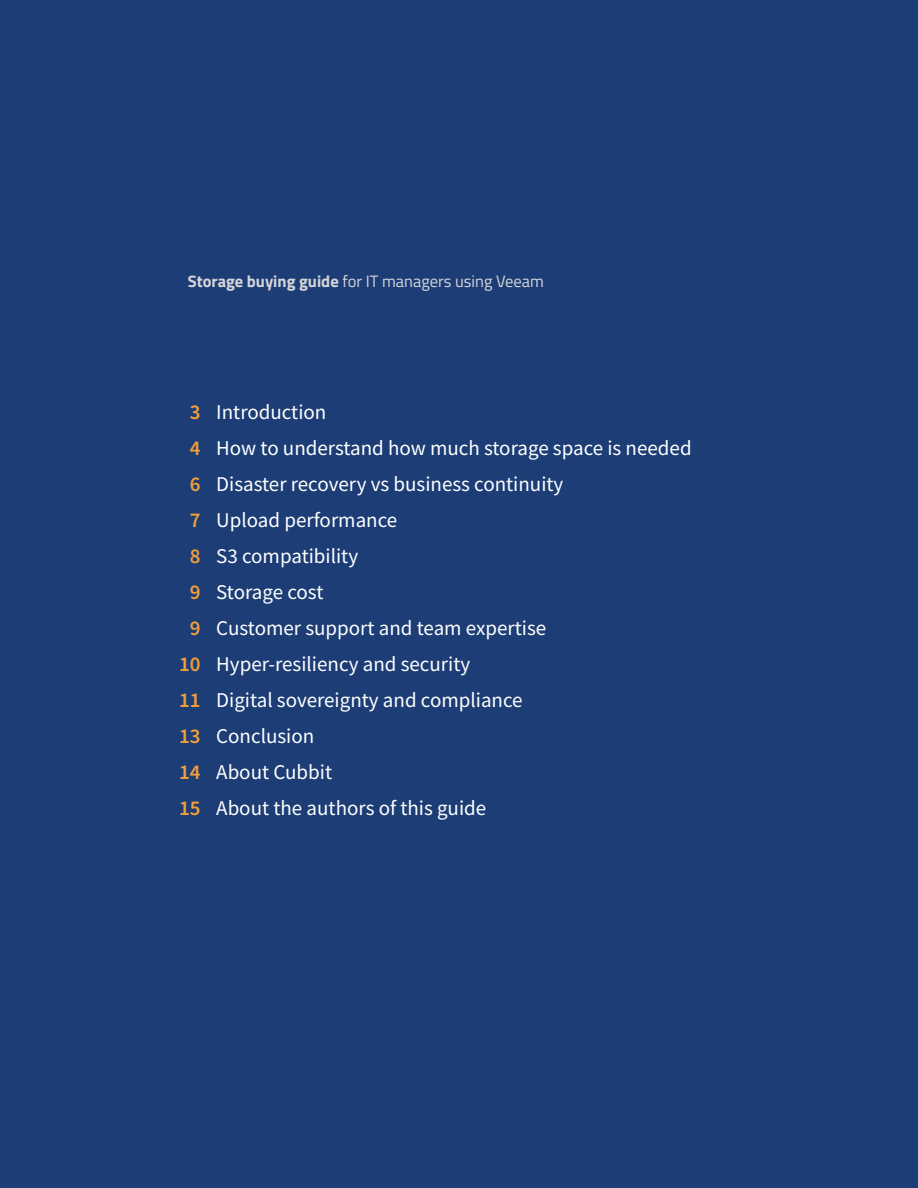
<style>
.page{position:relative;width:918px;height:1188px;background:#1c3d76}
.page>*{position:absolute;margin:0;border:0;box-sizing:border-box;transform-origin:0 0}
.t1{font:21px/36px "Source Sans Pro";color:#fff}
.t2{font:600 21px/36px "Source Sans Pro";color:#f19e39;text-align:center}
.t3{font:16.5px "Titillium Web";color:#d7d5d8}
.s1{font-weight:700}
</style>
<div class="page">
<p class="t3" style="left:188px;top:270px;width:358px"><span class="s1">Storage buying guide</span> for IT managers using Veeam</p>
<p class="t2" style="left:179px;top:394px;width:23px">3<br>4<br>6<br>7<br>8<br>9<br>9<br>10<br>11<br>13<br>14<br>15</p>
<p class="t1" style="left:216px;top:394px;width:477px">Introduction<br>How to understand how much storage space is needed<br>Disaster recovery vs business continuity<br>Upload performance<br>S3 compatibility<br>Storage cost<br>Customer support and team expertise<br>Hyper-resiliency and security<br>Digital sovereignty and compliance<br>Conclusion<br>About Cubbit<br>About the authors of this guide</p>
</div>
